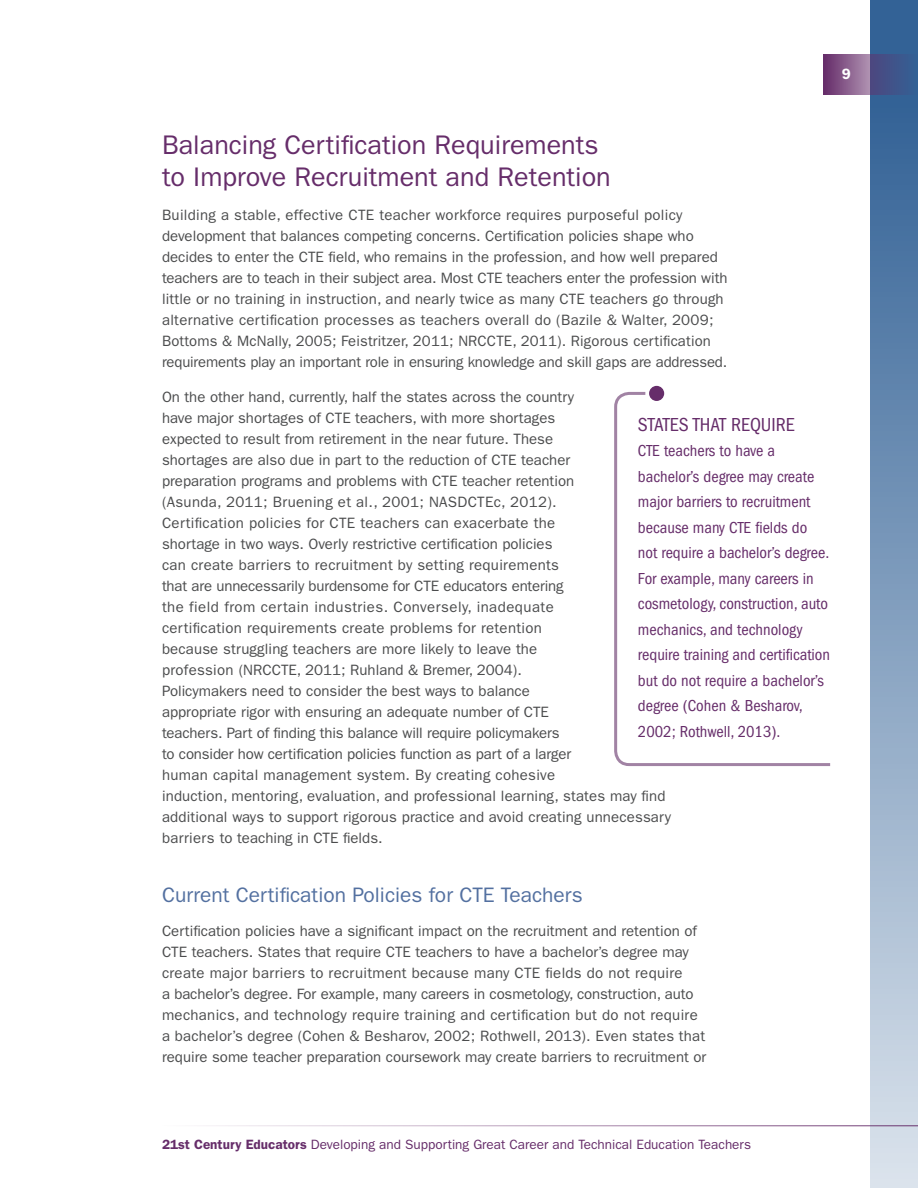
<style>
.page{position:relative;width:918px;height:1188px;background:#fff}
.page>*{position:absolute;margin:0;border:0;box-sizing:border-box;transform-origin:0 0}
.Heading_1{font:27px/32.4px "ITC Franklin Gothic Std";color:#662d6a}
.Subhead_2{font:21px "ITC Franklin Gothic Std";color:#5370a0}
.Pullout__in_brackets{font:condensed 19.5px "ITC Franklin Gothic Std";color:#662d6a}
.Pullout__in_brackets-2{font:condensed 16.5px/25.5px "ITC Franklin Gothic Std";color:#662d6a}
.Paragraph{font:15px/21px "ITC Franklin Gothic Std";color:#4b4c4d}
.t1{font:600 15px "ITC Franklin Gothic Std";color:#fff}
.t2{font:13.5px "ITC Franklin Gothic Std";color:#662d6a}
.s1{font-weight:600}
</style>
<div class="page">
<div style="left:870px;top:0;width:48px;height:1188px;background:linear-gradient(to bottom,#26588f,#dae2ec)"></div>
<hr style="left:162px;top:1125px;width:756px;height:1px;background:#662d6a">
<svg style="left:823px;top:54px;width:95px;height:40px;background:#64588b"></svg>
<svg style="left:614px;top:390px;width:217px;height:376px"></svg>
<div style="left:649px;top:386px;width:15px;height:15px;background:#662d6a;border-radius:50%"></div>
<p class="t1" style="left:842px;top:65px;width:10px">9</p>
<p class="Heading_1" style="left:162px;top:128px;width:450px">Balancing Certification Requirements to Improve Recruitment and Retention</p>
<p class="Paragraph" style="left:162px;top:205px;width:567px">Building a stable, effective CTE teacher workforce requires purposeful policy development that balances competing concerns. Certification policies shape who decides to enter the CTE field, who remains in the profession, and how well prepared teachers are to teach in their subject area. Most CTE teachers enter the profession with little or no training in instruction, and nearly twice as many CTE teachers go through alternative certification processes as teachers overall do (Bazile &amp; Walter, 2009; Bottoms &amp; McNally, 2005; Feistritzer, 2011; NRCCTE, 2011). Rigorous certification requirements play an important role in ensuring knowledge and skill gaps are addressed.</p>
<p class="Paragraph" style="left:162px;top:386px;width:511px">On the other hand, currently, half the states across the country<br>have major shortages of CTE teachers, with more shortages<br>expected to result from retirement in the near future. These<br>shortages are also due in part to the reduction of CTE teacher<br>preparation programs and problems with CTE teacher retention<br>(Asunda, 2011; Bruening et al., 2001; NASDCTEc, 2012).<br>Certification policies for CTE teachers can exacerbate the<br>shortage in two ways. Overly restrictive certification policies<br>can create barriers to recruitment by setting requirements<br>that are unnecessarily burdensome for CTE educators entering<br>the field from certain industries. Conversely, inadequate<br>certification requirements create problems for retention<br>because struggling teachers are more likely to leave the<br>profession (NRCCTE, 2011; Ruhland &amp; Bremer, 2004).<br>Policymakers need to consider the best ways to balance<br>appropriate rigor with ensuring an adequate number of CTE<br>teachers. Part of finding this balance will require policymakers<br>to consider how certification policies function as part of a larger<br>human capital management system. By creating cohesive<br>induction, mentoring, evaluation, and professional learning, states may find additional ways to support rigorous practice and avoid creating unnecessary barriers to teaching in CTE fields.</p>
<p class="Pullout__in_brackets" style="left:638px;top:413px;width:158px">STATES THAT REQUIRE</p>
<p class="Pullout__in_brackets-2" style="left:638px;top:438px;width:194px">CTE teachers to have a bachelor’s degree may create major barriers to recruitment because many CTE fields do not require a bachelor’s degree.<br>For example, many careers in cosmetology, construction, auto mechanics, and technology require training and certification but do not require a bachelor’s degree (Cohen &amp; Besharov,<br>2002; Rothwell, 2013).</p>
<p class="Subhead_2" style="left:162px;top:883px;width:422px">Current Certification Policies for CTE Teachers</p>
<p class="Paragraph" style="left:162px;top:921px;width:546px">Certification policies have a significant impact on the recruitment and retention of CTE teachers. States that require CTE teachers to have a bachelor’s degree may create major barriers to recruitment because many CTE fields do not require<br>a bachelor’s degree. For example, many careers in cosmetology, construction, auto mechanics, and technology require training and certification but do not require a bachelor’s degree (Cohen &amp; Besharov, 2002; Rothwell, 2013). Even states that require some teacher preparation coursework may create barriers to recruitment or</p>
<p class="t2" style="left:162px;top:1137px;width:591px"><span class="s1">21st Century Educators</span> Developing and Supporting Great Career and Technical Education Teachers</p>
</div>
